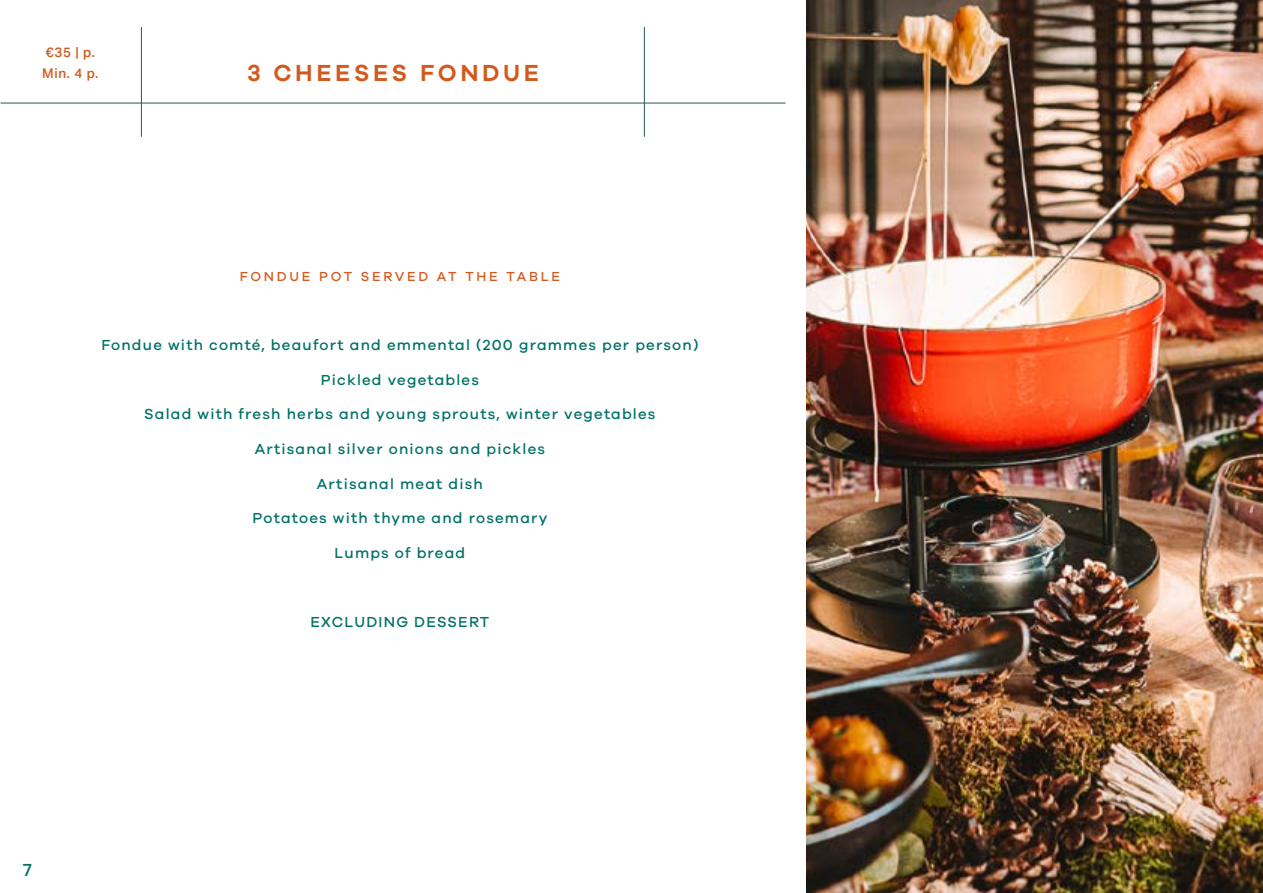
<style>
.page{position:relative;width:1263px;height:893px;background:#fff}
.page>*{position:absolute;margin:0;border:0;box-sizing:border-box;transform-origin:0 0}
.t1{font:600 24px "Galano Grotesque Alt";letter-spacing:.15em;color:#d3591d}
.t2{font:500 18px "Galano Grotesque";color:#007169}
.t3{font:500 15px "Galano Grotesque";letter-spacing:.08em;color:#007169}
.t4{font:500 13.5px "Galano Grotesque Alt";letter-spacing:.2em;color:#d3591d}
.t5{font:500 13.5px/21px "Aktiv Grotesk";color:#d3591d}
</style>
<div class="page">
<hr style="left:1px;top:103px;width:785px;height:1px;background:#225956">
<hr style="left:141px;top:27px;width:1px;height:110px;background:#225956">
<hr style="left:644px;top:27px;width:1px;height:110px;background:#225956">
<img style="left:806px;top:0;width:457px;height:893px">
<p class="t5" style="left:42px;top:41px;width:58px">€35 | p.<br>Min. 4 p.</p>
<h1 class="t1" style="left:247px;top:58px;width:294px">3 CHEESES FONDUE</h1>
<p class="t4" style="left:240px;top:268px;width:322px">FONDUE POT SERVED AT THE TABLE</p>
<p class="t3" style="left:101px;top:336px;width:599px">Fondue with comté, beaufort and emmental (200 grammes per person)</p>
<p class="t3" style="left:321px;top:371px;width:160px">Pickled vegetables</p>
<p class="t3" style="left:144px;top:405px;width:513px">Salad with fresh herbs and young sprouts, winter vegetables</p>
<p class="t3" style="left:255px;top:440px;width:292px">Artisanal silver onions and pickles</p>
<p class="t3" style="left:317px;top:474px;width:167px">Artisanal meat dish</p>
<p class="t3" style="left:252px;top:509px;width:296px">Potatoes with thyme and rosemary</p>
<p class="t3" style="left:334px;top:543px;width:132px">Lumps of bread</p>
<p class="t3" style="left:311px;top:612px;width:180px">EXCLUDING DESSERT</p>
<p class="t2" style="left:23px;top:859px;width:10px">7</p>
</div>
